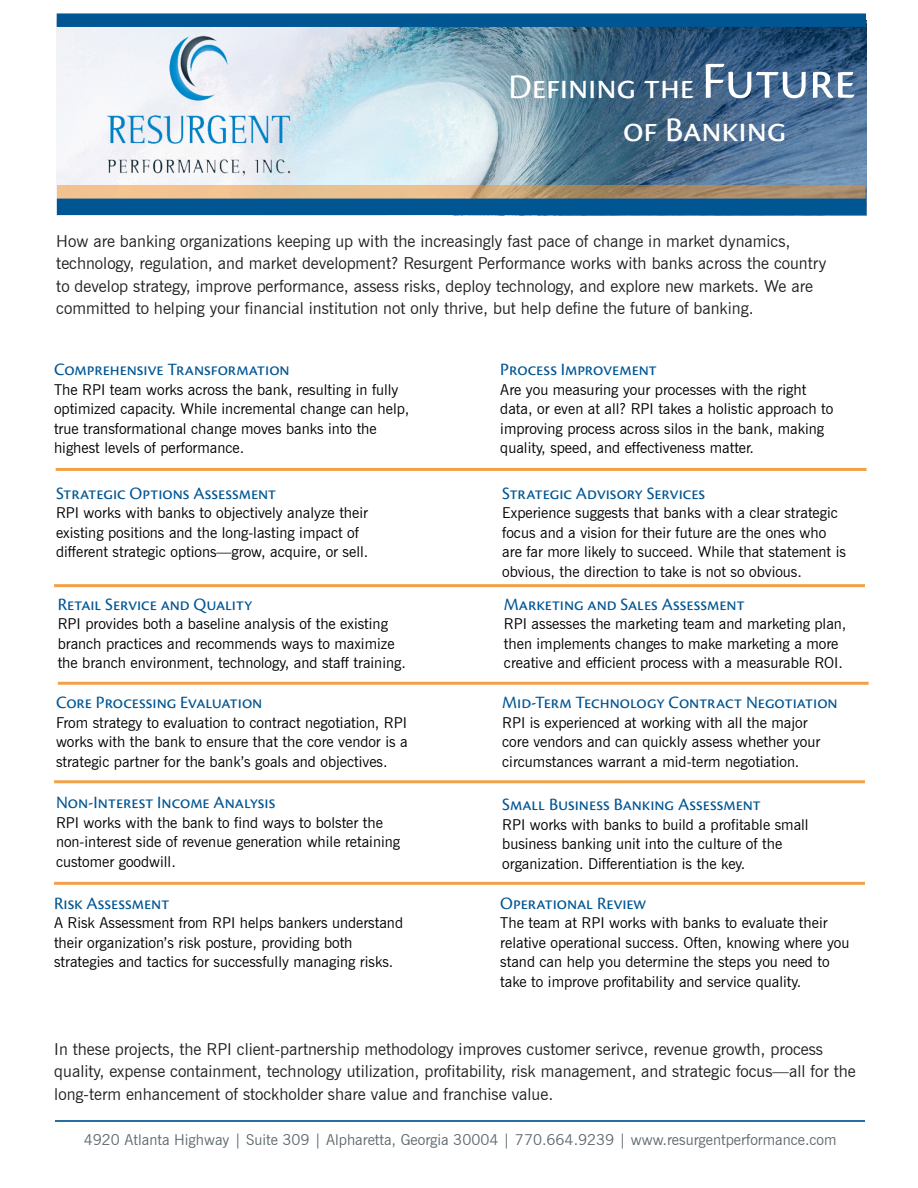
<style>
.page{position:relative;width:918px;height:1188px;background:#fff}
.page>*{position:absolute;margin:0;border:0;box-sizing:border-box;transform-origin:0 0}
.t1{font:36px/43.2px "Cronos Pro";letter-spacing:-.005em;color:#fff}
.t2{font:18px "Cronos Pro";letter-spacing:-.005em;color:#005593}
.t3{font:16.5px/22.5px "News Gothic";color:#231f20}
.t4{font:15px/19.5px "News Gothic";color:#000}
.t5{font:15px "News Gothic";color:#5f696f}
.s1{font-size:54px}
</style>
<div class="page">
<img style="left:57px;top:27px;width:809px;height:172px">
<div style="left:57px;top:13px;width:809px;height:14px;background:#005593;border:2px solid #005593"></div>
<svg style="left:57px;top:185px;width:808px;height:14px;background:#c8a57c"></svg>
<div style="left:57px;top:199px;width:809px;height:16px;background:#005593"></div>
<hr style="left:56px;top:1120px;width:809px;height:2px;background:#005593">
<div style="left:56px;top:468px;width:811px;height:3px;background:#f29129;border:2px solid #f29129"></div>
<div style="left:54px;top:584px;width:811px;height:3px;background:#f29129;border:2px solid #f29129"></div>
<div style="left:58px;top:682px;width:811px;height:3px;background:#f29129;border:2px solid #f29129"></div>
<div style="left:54px;top:780px;width:811px;height:3px;background:#f29129;border:2px solid #f29129"></div>
<div style="left:54px;top:882px;width:811px;height:3px;background:#f29129;border:2px solid #f29129"></div>
<p class="t1" style="left:623px;top:65px;width:234px;text-indent:-114px">Defining the <span class="s1">Future </span>of Banking</p>
<p class="t3" style="left:56px;top:229px;width:772px">How are banking organizations keeping up with the increasingly fast pace of change in market dynamics, technology, regulation, and market development? Resurgent Performance works with banks across the country to develop strategy, improve performance, assess risks, deploy technology, and explore new markets. We are committed to helping your financial institution not only thrive, but help define the future of banking.</p>
<p class="t2" style="left:54px;top:359px;width:237px">Comprehensive Transformation</p>
<p class="t4" style="left:54px;top:379px;width:357px">The RPI team works across the bank, resulting in fully optimized capacity. While incremental change can help, true transformational change moves banks into the highest levels of performance.</p>
<p class="t2" style="left:56px;top:483px;width:222px">Strategic Options Assessment</p>
<p class="t4" style="left:56px;top:503px;width:314px">RPI works with banks to objectively analyze their existing positions and the long-lasting impact of different strategic options—grow, acquire, or sell.</p>
<p class="t2" style="left:58px;top:594px;width:196px">Retail Service and Quality</p>
<p class="t4" style="left:58px;top:614px;width:350px">RPI provides both a baseline analysis of the existing branch practices and recommends ways to maximize the branch environment, technology, and staff training.</p>
<p class="t2" style="left:56px;top:692px;width:208px">Core Processing Evaluation</p>
<p class="t4" style="left:56px;top:712px;width:353px;text-align:justify">From strategy to evaluation to contract negotiation, RPI works with the bank to ensure that the core vendor is a strategic partner for the bank’s goals and objectives.</p>
<p class="t2" style="left:56px;top:792px;width:221px">Non-Interest Income Analysis</p>
<p class="t4" style="left:56px;top:812px;width:346px">RPI works with the bank to find ways to bolster the non-interest side of revenue generation while retaining customer goodwill.</p>
<p class="t2" style="left:54px;top:893px;width:117px">Risk Assessment</p>
<p class="t4" style="left:54px;top:913px;width:351px">A Risk Assessment from RPI helps bankers understand their organization’s risk posture, providing both strategies and tactics for successfully managing risks.</p>
<p class="t2" style="left:500px;top:359px;width:158px">Process Improvement</p>
<p class="t4" style="left:500px;top:379px;width:334px">Are you measuring your processes with the right data, or even at all? RPI takes a holistic approach to improving process across silos in the bank, making quality, speed, and effectiveness matter.</p>
<p class="t2" style="left:502px;top:483px;width:205px">Strategic Advisory Services</p>
<p class="t4" style="left:502px;top:503px;width:345px">Experience suggests that banks with a clear strategic focus and a vision for their future are the ones who are far more likely to succeed. While that statement is obvious, the direction to take is not so obvious.</p>
<p class="t2" style="left:504px;top:594px;width:242px">Marketing and Sales Assessment</p>
<p class="t4" style="left:504px;top:614px;width:344px">RPI assesses the marketing team and marketing plan, then implements changes to make marketing a more creative and efficient process with a measurable ROI.</p>
<p class="t2" style="left:502px;top:692px;width:337px">Mid-Term Technology Contract Negotiation</p>
<p class="t4" style="left:502px;top:712px;width:320px">RPI is experienced at working with all the major core vendors and can quickly assess whether your circumstances warrant a mid-term negotiation.</p>
<p class="t2" style="left:502px;top:794px;width:260px">Small Business Banking Assessment</p>
<p class="t4" style="left:502px;top:815px;width:308px">RPI works with banks to build a profitable small business banking unit into the culture of the organization. Differentiation is the key.</p>
<p class="t2" style="left:500px;top:893px;width:148px">Operational Review</p>
<p class="t4" style="left:500px;top:913px;width:351px">The team at RPI works with banks to evaluate their relative operational success. Often, knowing where you stand can help you determine the steps you need to take to improve profitability and service quality.</p>
<p class="t3" style="left:54px;top:1038px;width:803px">In these projects, the RPI client-partnership methodology improves customer serivce, revenue growth, process quality, expense containment, technology utilization, profitability, risk management, and strategic focus—all for the long-term enhancement of stockholder share value and franchise value.</p>
<p class="t5" style="left:84px;top:1131px;width:754px">4920 Atlanta Highway | Suite 309 | Alpharetta, Georgia 30004 | 770.664.9239 | www.resurgentperformance.com</p>
</div>
